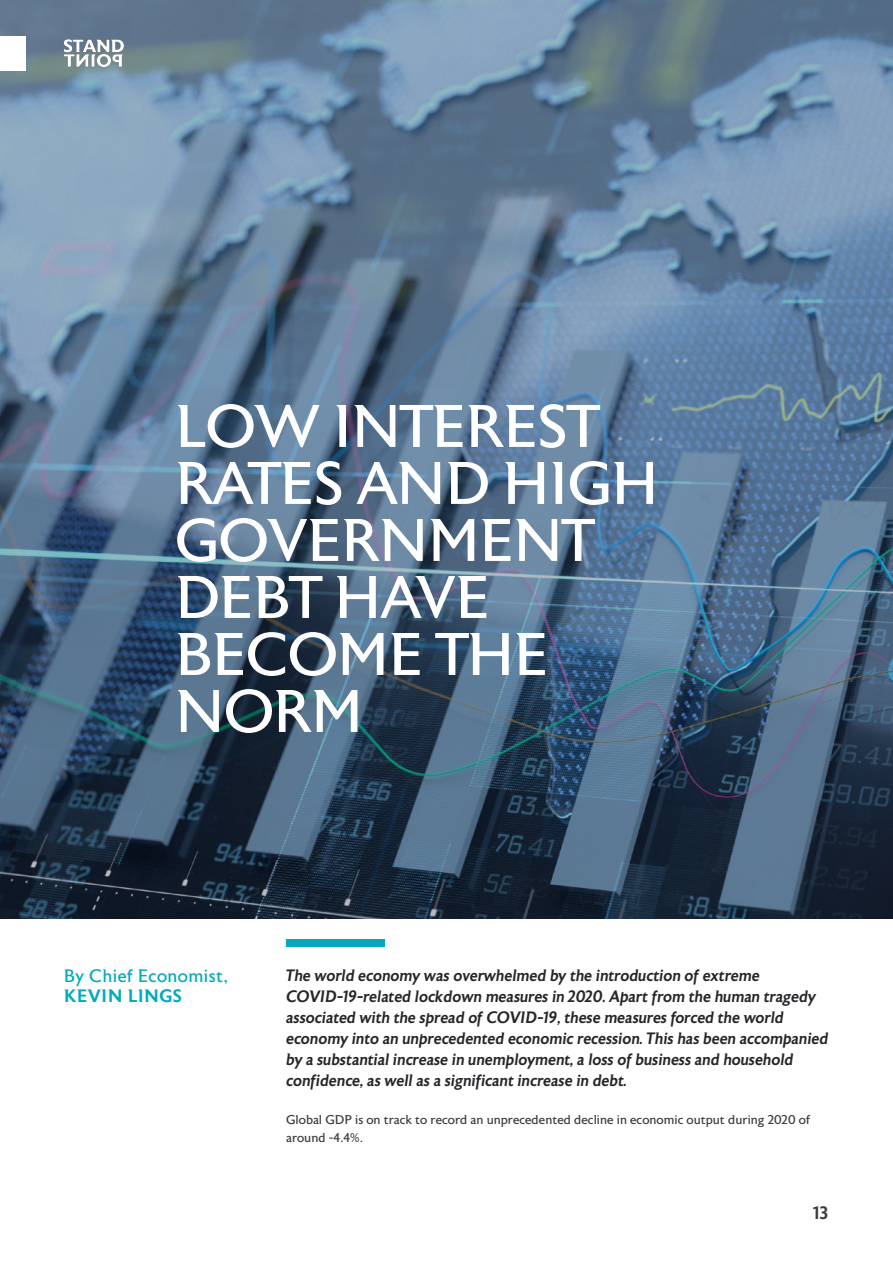
<style>
.page{position:relative;width:893px;height:1263px;background:#fff}
.page>*{position:absolute;margin:0;border:0;box-sizing:border-box;transform-origin:0 0}
.t1{font:60px/57px "Astoria";letter-spacing:-.02em;color:#fff}
.t2{font:18px "Astoria";letter-spacing:.02em;color:#00abbd}
.t3{font:500 18px "Astoria";letter-spacing:.02em;color:#00abbd}
.t4{font:500 18px "Astoria";color:#3a3c3e}
.t5{font:italic 500 16.5px/21px "Astoria";color:#242629}
.t6{font:12.75px/18px "Astoria";color:#3a3c3e}
</style>
<div class="page">
<div style="left:286px;top:939px;width:98px;height:7px;background:#00abbd"></div>
<img style="left:0;top:0;width:893px;height:918px">
<div style="left:0;top:36px;width:26px;height:35px;background:#fff"></div>
<svg style="left:64px;top:39px;width:60px;height:28px"></svg>
<h1 class="t1" style="left:175px;top:400px;width:486px">LOW INTEREST<br>RATES AND HIGH<br>GOVERNMENT<br>DEBT HAVE<br>BECOME THE<br>NORM</h1>
<p class="t2" style="left:64px;top:966px;width:166px">By Chief Economist,</p>
<p class="t3" style="left:64px;top:985px;width:120px">KEVIN LINGS</p>
<p class="t5" style="left:286px;top:965px;width:544px">The world economy was overwhelmed by the introduction of extreme COVID-19-related lockdown measures in 2020. Apart from the human tragedy associated with the spread of COVID-19, these measures forced the world economy into an unprecedented economic recession. This has been accompanied by a substantial increase in unemployment, a loss of business and household confidence, as well as a significant increase in debt.</p>
<p class="t6" style="left:286px;top:1111px;width:525px">Global GDP is on track to record an unprecedented decline in economic output during 2020 of around -4.4%.</p>
<p class="t4" style="left:813px;top:1203px;width:17px">13</p>
</div>
